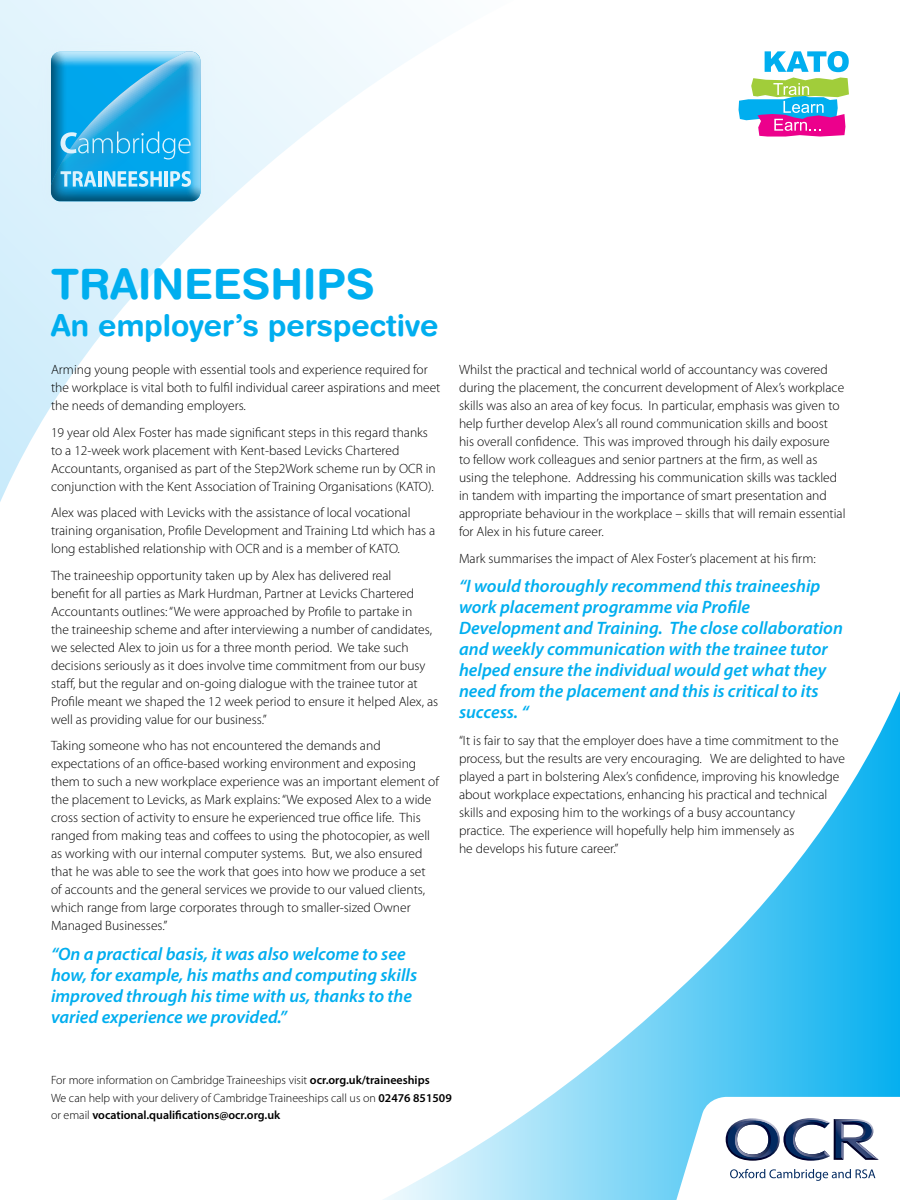
<style>
.page{position:relative;width:900px;height:1200px;background:#fff}
.page>*{position:absolute;margin:0;border:0;box-sizing:border-box;transform-origin:0 0}
.Heading_1{font:700 42px "Helvetica Rounded LT";color:#00aeef}
.Heading_2{font:700 30px "Helvetica Rounded LT";color:#00aeef}
.Body_highlight{font:italic 600 18px/21px "Myriad Pro";color:#00aeef}
.Body{font:300 13.5px/18px "Myriad Pro";color:#000}
.Body-2{font:300 12px "Myriad Pro";color:#000}
.Body-3{font:600 12px "Myriad Pro";color:#000}
.s1{font-weight:600}
.s2{font-weight:300}
</style>
<div class="page">
<svg style="left:0;top:0;width:417px;height:502px"></svg>
<svg style="left:383px;top:691px;width:517px;height:509px"></svg>
<svg style="left:739px;top:51px;width:110px;height:86px"></svg>
<div style="left:34px;top:36px;width:182px;height:181px;background:#e2f4fc"></div>
<img style="left:40px;top:41px;width:171px;height:172px">
<svg style="left:51px;top:52px;width:149px;height:149px"></svg>
<svg style="left:673px;top:1097px;width:227px;height:103px"></svg>
<p class="Heading_1" style="left:51px;top:259px;width:325px">TRAINEESHIPS</p>
<h1 class="Heading_2" style="left:51px;top:307px;width:389px">An employer’s perspective</h1>
<p class="Body" style="left:51px;top:361px;width:391px">Arming young people with essential tools and experience required for the workplace is vital both to fulfil individual career aspirations and meet the needs of demanding employers.</p>
<p class="Body" style="left:51px;top:423px;width:386px">19 year old Alex Foster has made significant steps in this regard thanks to a 12-week work placement with Kent-based Levicks Chartered Accountants, organised as part of the Step2Work scheme run by OCR in conjunction with the Kent Association of Training Organisations (KATO).</p>
<p class="Body" style="left:51px;top:504px;width:386px">Alex was placed with Levicks with the assistance of local vocational training organisation, Profile Development and Training Ltd which has a long established relationship with OCR and is a member of KATO.</p>
<p class="Body" style="left:51px;top:566px;width:389px">The traineeship opportunity taken up by Alex has delivered real<br>benefit for all parties as Mark Hurdman, Partner at Levicks Chartered Accountants outlines: “We were approached by Profile to partake in<br>the traineeship scheme and after interviewing a number of candidates, we selected Alex to join us for a three month period. We take such decisions seriously as it does involve time commitment from our busy staff, but the regular and on-going dialogue with the trainee tutor at Profile meant we shaped the 12 week period to ensure it helped Alex, as well as providing value for our business.”</p>
<p class="Body" style="left:51px;top:737px;width:390px">Taking someone who has not encountered the demands and expectations of an office-based working environment and exposing them to such a new workplace experience was an important element of the placement to Levicks, as Mark explains: “We exposed Alex to a wide cross section of activity to ensure he experienced true office life. This ranged from making teas and coffees to using the photocopier, as well as working with our internal computer systems. But, we also ensured that he was able to see the work that goes into how we produce a set of accounts and the general services we provide to our valued clients, which range from large corporates through to smaller-sized Owner Managed Businesses.”</p>
<p class="Body_highlight" style="left:51px;top:943px;width:368px">“On a practical basis, it was also welcome to see how, for example, his maths and computing skills improved through his time with us, thanks to the varied experience we provided.”</p>
<p class="Body" style="left:459px;top:361px;width:388px">Whilst the practical and technical world of accountancy was covered during the placement, the concurrent development of Alex’s workplace skills was also an area of key focus. In particular, emphasis was given to help further develop Alex’s all round communication skills and boost his overall confidence. This was improved through his daily exposure<br>to fellow work colleagues and senior partners at the firm, as well as using the telephone. Addressing his communication skills was tackled in tandem with imparting the importance of smart presentation and appropriate behaviour in the workplace – skills that will remain essential for Alex in his future career.</p>
<p class="Body" style="left:459px;top:549px;width:358px">Mark summarises the impact of Alex Foster’s placement at his firm:</p>
<p class="Body_highlight" style="left:459px;top:575px;width:385px">“I would thoroughly recommend this traineeship work placement programme via Profile Development and Training. The close collaboration and weekly communication with the trainee tutor helped ensure the individual would get what they need from the placement and this is critical to its success. “</p>
<p class="Body" style="left:459px;top:731px;width:388px">“It is fair to say that the employer does have a time commitment to the process, but the results are very encouraging. We are delighted to have played a part in bolstering Alex’s confidence, improving his knowledge about workplace expectations, enhancing his practical and technical skills and exposing him to the workings of a busy accountancy<br>practice. The experience will hopefully help him immensely as<br>he develops his future career.”</p>
<p class="Body-2" style="left:51px;top:1073px;width:380px">For more information on Cambridge Traineeships visit <span class="s1">ocr.org.uk/traineeships</span></p>
<p class="Body-2" style="left:51px;top:1091px;width:402px">We can help with your delivery of Cambridge Traineeships call us on <span class="s1">02476 851509</span></p>
<p class="Body-3" style="left:51px;top:1108px;width:231px"><span class="s2">or email</span> vocational.qualifications@ocr.org.uk</p>
</div>
